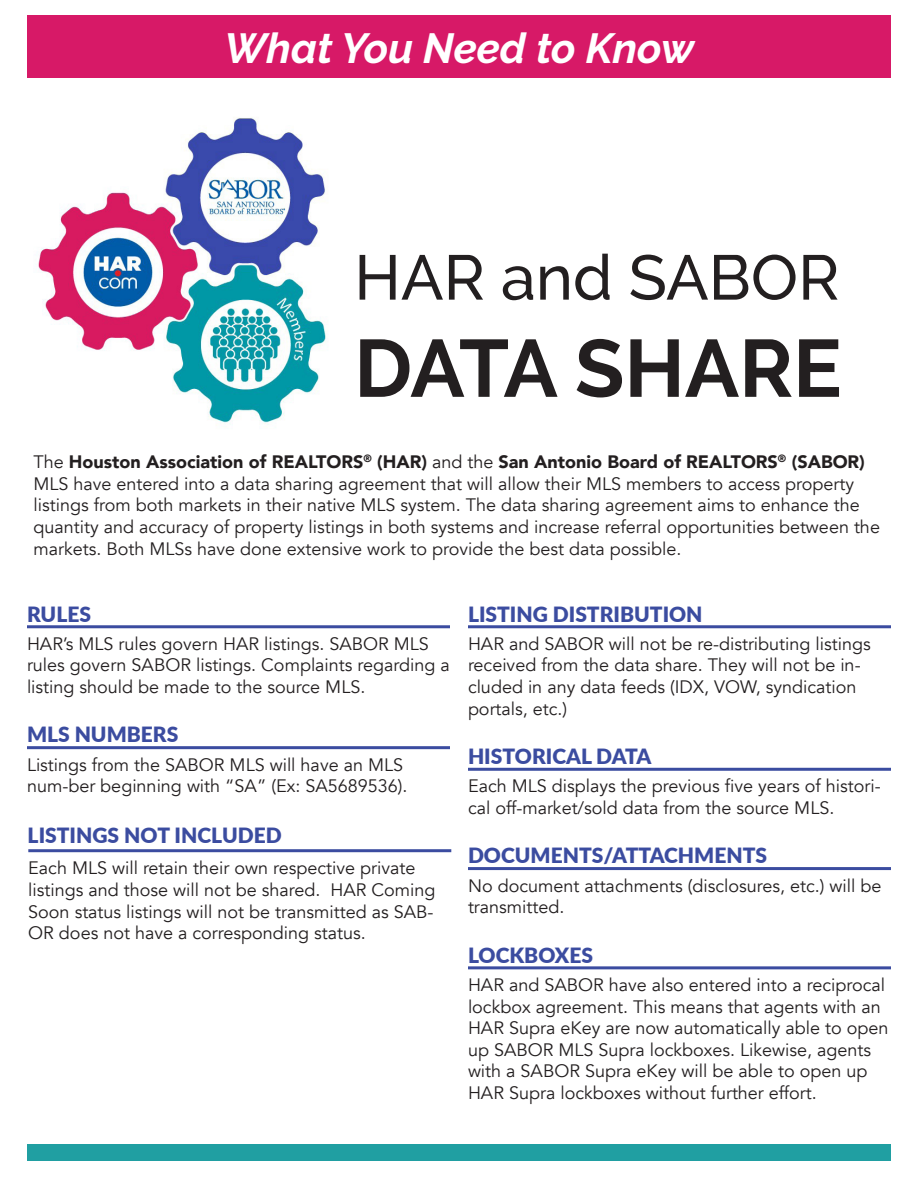
<style>
.page{position:relative;width:918px;height:1188px;background:#fff}
.page>*{position:absolute;margin:0;border:0;box-sizing:border-box;transform-origin:0 0}
.t1{font:700 81px "Raleway";color:#231f20}
.t2{font:500 63px "Raleway";color:#231f20}
.t3{font:italic 700 42px "Raleway";color:#fff}
.t4{font:900 21px "Lato";color:#3b4ca0}
.t5{font:18px/21.6px "Avenir";color:#231f20}
.s1{font-weight:900}
</style>
<div class="page">
<img style="left:38px;top:117px;width:288px;height:308px">
<hr style="left:27px;top:625px;width:423px;height:3px;background:#3b4ca0">
<hr style="left:27px;top:746px;width:423px;height:3px;background:#3b4ca0">
<hr style="left:28px;top:849px;width:423px;height:3px;background:#3b4ca0">
<hr style="left:468px;top:625px;width:423px;height:3px;background:#3b4ca0">
<hr style="left:468px;top:768px;width:423px;height:3px;background:#3b4ca0">
<hr style="left:468px;top:867px;width:423px;height:3px;background:#3b4ca0">
<hr style="left:468px;top:966px;width:423px;height:3px;background:#3b4ca0">
<div style="left:27px;top:1145px;width:864px;height:16px;background:#209fa2"></div>
<div style="left:27px;top:15px;width:864px;height:63px;background:#d71967"></div>
<p class="t3" style="left:224px;top:24px;width:471px">What You Need to Know</p>
<p class="t2" style="left:354px;top:241px;width:487px">HAR and SABOR</p>
<p class="t1" style="left:354px;top:322px;width:489px">DATA SHARE</p>
<p class="t5" style="left:33px;top:452px;width:848px">The <span class="s1">Houston Association of REALTORS</span><sup>®</sup> <span class="s1">(HAR)</span> and the <span class="s1">San Antonio Board of REALTORS</span><sup>®</sup> <span class="s1">(SABOR)<br></span>MLS have entered into a data sharing agreement that will allow their MLS members to access property listings from both markets in their native MLS system. The data sharing agreement aims to enhance the quantity and accuracy of property listings in both systems and increase referral opportunities between the markets. Both MLSs have done extensive work to provide the best data possible.</p>
<p class="t4" style="left:27px;top:598px;width:66px">RULES</p>
<p class="t5" style="left:27px;top:633px;width:424px">HAR’s MLS rules govern HAR listings. SABOR MLS rules govern SABOR listings. Complaints regarding a listing should be made to the source MLS.</p>
<p class="t4" style="left:27px;top:719px;width:153px">MLS NUMBERS</p>
<p class="t5" style="left:27px;top:754px;width:382px">Listings from the SABOR MLS will have an MLS num-ber beginning with “SA” (Ex: SA5689536).</p>
<p class="t4" style="left:28px;top:820px;width:256px">LISTINGS NOT INCLUDED</p>
<p class="t5" style="left:28px;top:858px;width:409px">Each MLS will retain their own respective private listings and those will not be shared. HAR Coming Soon status listings will not be transmitted as SAB-OR does not have a corresponding status.</p>
<p class="t4" style="left:468px;top:598px;width:236px">LISTING DISTRIBUTION</p>
<p class="t5" style="left:468px;top:633px;width:404px">HAR and SABOR will not be re-distributing listings received from the data share. They will not be in&shy;cluded in any data feeds (IDX, VOW, syndication portals, etc.)</p>
<p class="t4" style="left:468px;top:741px;width:185px">HISTORICAL DATA</p>
<p class="t5" style="left:468px;top:776px;width:414px">Each MLS displays the previous five years of histori&shy;cal off-market/sold data from the source MLS.</p>
<p class="t4" style="left:468px;top:840px;width:301px">DOCUMENTS/ATTACHMENTS</p>
<p class="t5" style="left:468px;top:875px;width:415px">No document attachments (disclosures, etc.) will be transmitted.</p>
<p class="t4" style="left:468px;top:939px;width:127px">LOCKBOXES</p>
<p class="t5" style="left:468px;top:974px;width:422px">HAR and SABOR have also entered into a reciprocal lockbox agreement. This means that agents with an HAR Supra eKey are now automatically able to open up SABOR MLS Supra lockboxes. Likewise, agents with a SABOR Supra eKey will be able to open up HAR Supra lockboxes without further effort.</p>
</div>
